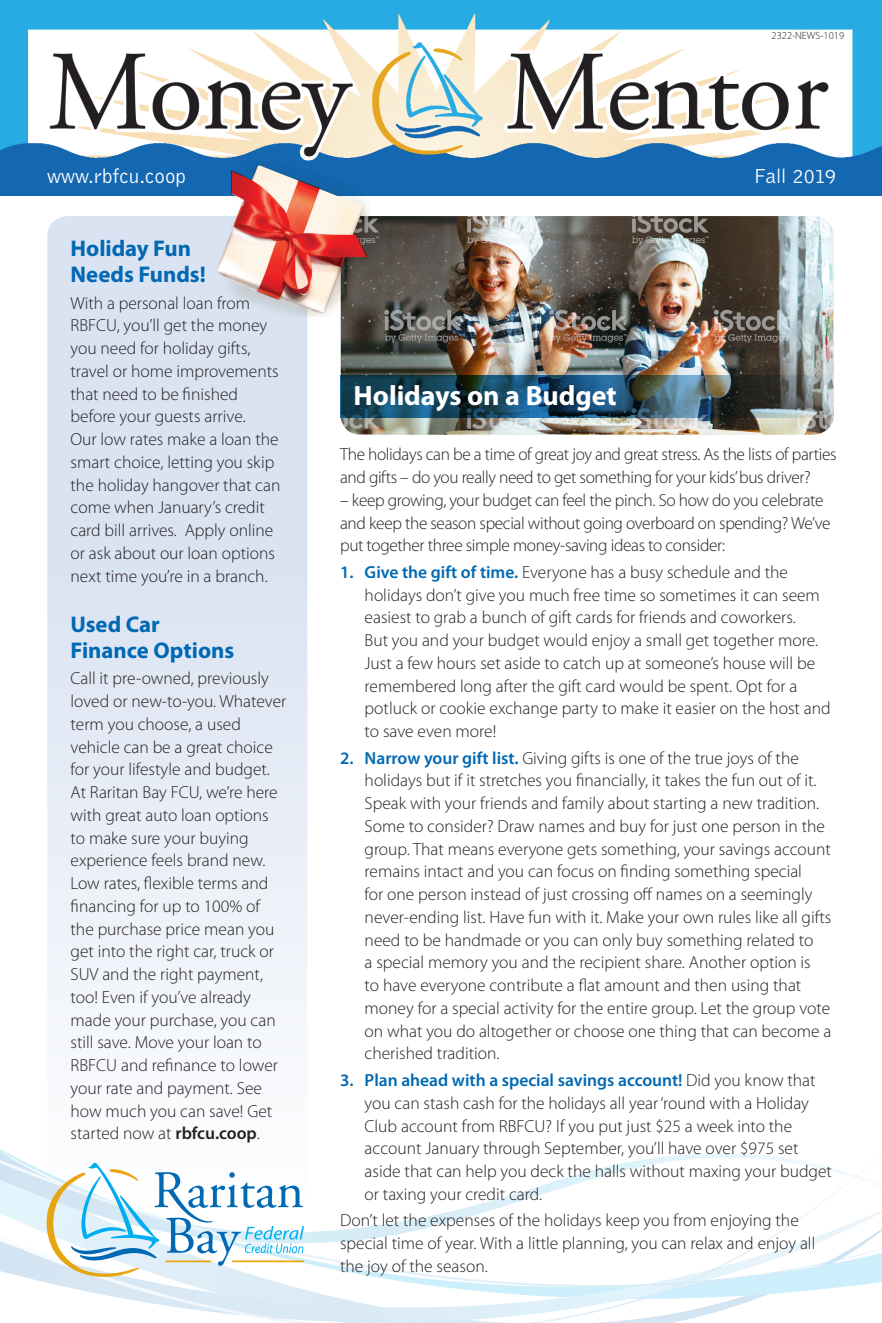
<style>
.page{position:relative;width:882px;height:1323px;background:#fff}
.page>*{position:absolute;margin:0;border:0;box-sizing:border-box;transform-origin:0 0}
.header-raritan{font:700 28px "Myriad Pro";letter-spacing:-.005em;color:#fff}
.header-raritan-2{font:700 22.75px/26.2px "Myriad Pro";color:#0168b3}
.t1{font:300 21px "Bell Gothic";color:#fff}
.t2{font:300 21px "Bell Gothic";letter-spacing:-.035em;color:#fff}
.body_copy-raritan{font:300 17.5px/22.8px "Myriad Pro";color:#231f20}
.body_copy-raritan-2{font:300 17.5px/22.8px "Myriad Pro";letter-spacing:-.02em;color:#231f20}
.disclaimer-raritan{font:300 10.5px "Myriad Pro";color:#231f20}
.s1{font-weight:600}
.s2{font-weight:600;color:#0168b3}
</style>
<div class="page">
<svg style="left:0;top:1149px;width:882px;height:174px"></svg>
<img style="left:0;top:0;width:882px;height:196px">
<img style="left:341px;top:216px;width:493px;height:219px">
<div style="left:47px;top:216px;width:260px;height:992px;background:linear-gradient(to bottom,#d2ddef,#fafbfd);border-radius:21px"></div>
<svg style="left:45px;top:1162px;width:259px;height:115px"></svg>
<img style="left:215px;top:162px;width:154px;height:155px">
<img style="left:217px;top:166px;width:150px;height:147px">
<img style="left:340px;top:375px;width:492px;height:43px">
<p class="t1" style="left:47px;top:165px;width:140px">www.rbfcu.coop</p>
<p class="header-raritan-2" style="left:71px;top:235px;width:137px">Holiday Fun<br>Needs Funds!</p>
<p class="body_copy-raritan" style="left:71px;top:292px;width:211px">With a personal loan from<br>RBFCU, you’ll get the money you need for holiday gifts, travel or home improvements that need to be finished before your guests arrive.<br>Our low rates make a loan the smart choice, letting you skip the holiday hangover that can come when January’s credit card bill arrives. Apply online or ask about our loan options next time you’re in a branch.</p>
<p class="header-raritan-2" style="left:71px;top:611px;width:165px">Used Car<br>Finance Options</p>
<p class="body_copy-raritan" style="left:71px;top:667px;width:217px">Call it pre-owned, previously loved or new-to-you. Whatever term you choose, a used vehicle can be a great choice for your lifestyle and budget.<br>At Raritan Bay FCU, we’re here with great auto loan options to make sure your buying experience feels brand new.<br>Low rates, flexible terms and financing for up to 100% of the purchase price mean you get into the right car, truck or<br>SUV and the right payment, too! Even if you’ve already made your purchase, you can still save. Move your loan to<br>RBFCU and refinance to lower your rate and payment. See how much you can save! Get started now at <span class="s1">rbfcu.coop</span>.</p>
<p class="disclaimer-raritan" style="left:772px;top:30px;width:74px">2322-NEWS-1019</p>
<p class="header-raritan" style="left:354px;top:380px;width:265px">Holidays on a Budget</p>
<p class="t2" style="left:754px;top:165px;width:84px">Fall 2019</p>
<p class="body_copy-raritan-2" style="left:340px;top:444px;width:498px">The holidays can be a time of great joy and great stress. As the lists of parties and gifts – do you really need to get something for your kids’ bus driver?</p>
<p class="body_copy-raritan-2" style="left:340px;top:489px;width:492px">– keep growing, your budget can feel the pinch. So how do you celebrate and keep the season special without going overboard on spending? We’ve put together three simple money-saving ideas to consider:</p>
<p class="body_copy-raritan" style="left:365px;top:561px;width:467px;text-indent:-24px"><span class="s2">1. Give the gift of time.</span> Everyone has a busy schedule and the holidays don’t give you much free time so sometimes it can seem easiest to grab a bunch of gift cards for friends and coworkers.<br>But you and your budget would enjoy a small get together more.<br>Just a few hours set aside to catch up at someone’s house will be remembered long after the gift card would be spent. Opt for a potluck or cookie exchange party to make it easier on the host and to save even more!</p>
<p class="body_copy-raritan" style="left:365px;top:747px;width:468px;text-indent:-24px"><span class="s2">2. Narrow your gift list.</span> Giving gifts is one of the true joys of the holidays but if it stretches you financially, it takes the fun out of it.<br>Speak with your friends and family about starting a new tradition.<br>Some to consider? Draw names and buy for just one person in the group. That means everyone gets something, your savings account remains intact and you can focus on finding something special<br>for one person instead of just crossing off names on a seemingly never-ending list. Have fun with it. Make your own rules like all gifts need to be handmade or you can only buy something related to<br>a special memory you and the recipient share. Another option is<br>to have everyone contribute a flat amount and then using that money for a special activity for the entire group. Let the group vote on what you do altogether or choose one thing that can become a cherished tradition.</p>
<p class="body_copy-raritan" style="left:365px;top:1069px;width:469px;text-indent:-24px"><span class="s2">3. Plan ahead with a special savings account!</span> Did you know that you can stash cash for the holidays all year ‘round with a Holiday Club account from RBFCU? If you put just $25 a week into the account January through September, you’ll have over $975 set aside that can help you deck the halls without maxing your budget or taxing your credit card.</p>
<p class="body_copy-raritan" style="left:340px;top:1209px;width:477px">Don’t let the expenses of the holidays keep you from enjoying the special time of year. With a little planning, you can relax and enjoy all the joy of the season.</p>
</div>
